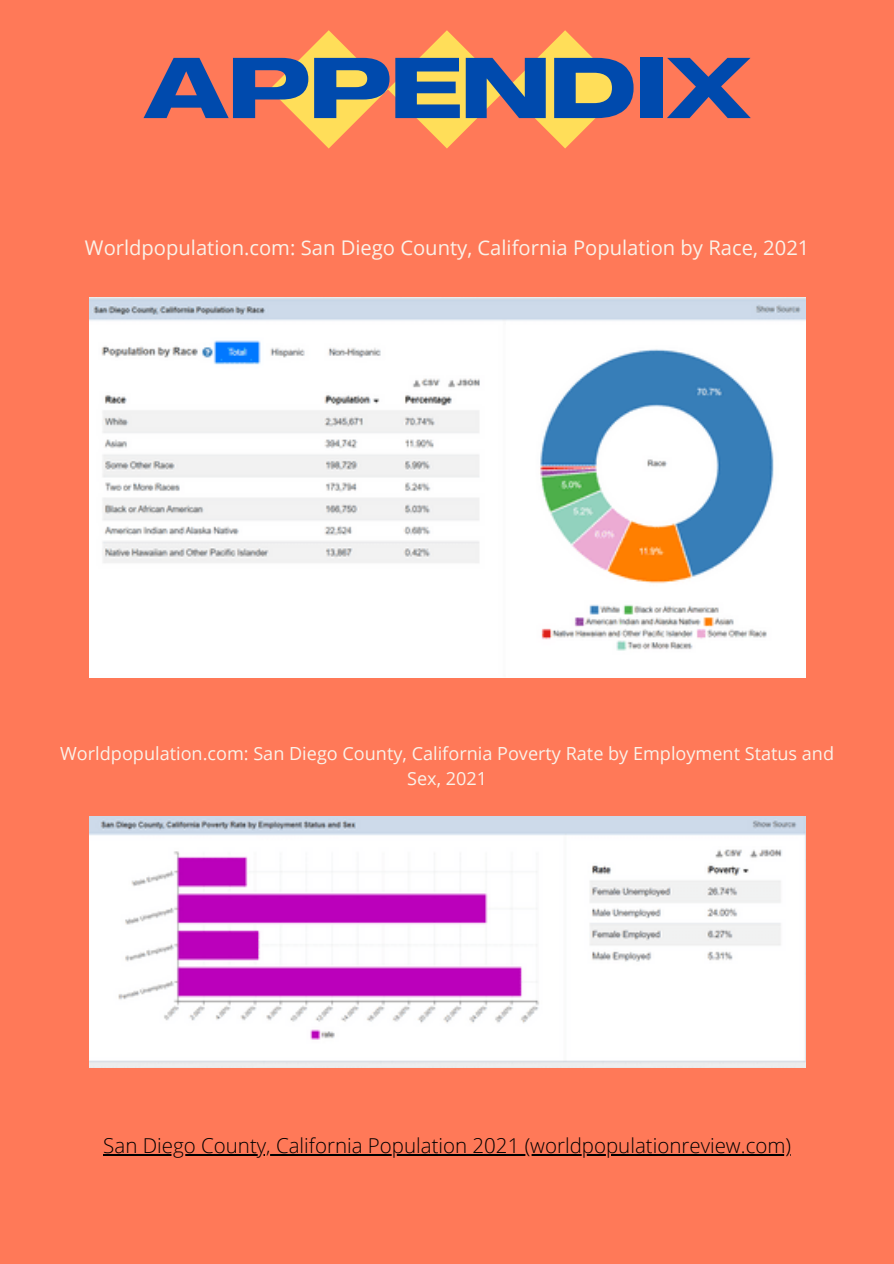
<style>
.page{position:relative;width:894px;height:1264px;background:#fff}
.page>*{position:absolute;margin:0;border:0;box-sizing:border-box;transform-origin:0 0}
.t1{font:800 84px "Agrandir Grand";color:#004aad}
.t2{font:300 20.55px "Open Sans";color:#000}
.t3{font:20.25px "Open Sans";color:#faf2e9}
.t4{font:18px/24.8px "Open Sans";color:#faf2e9;text-align:center}
</style>
<div class="page">
<div style="left:0;top:0;width:893px;height:1263px;background:#ff7958"></div>
<svg style="left:269px;top:30px;width:355px;height:118px"></svg>
<img style="left:89px;top:297px;width:715px;height:380px">
<img style="left:89px;top:816px;width:715px;height:251px">
<hr style="left:103px;top:1154px;width:687px;height:1px;background:#000">
<h1 class="t1" style="left:143px;top:55px;width:608px">APPENDIX</h1>
<p class="t3" style="left:85px;top:233px;width:725px">Worldpopulation.com: San Diego County, California Population by Race, 2021</p>
<p class="t4" style="left:60px;top:740px;width:775px">Worldpopulation.com: San Diego County, California Poverty Rate by Employment Status and<br>Sex, 2021</p>
<p class="t2" style="left:103px;top:1130px;width:689px">San Diego County, California Population 2021 (worldpopulationreview.com)</p>
</div>
